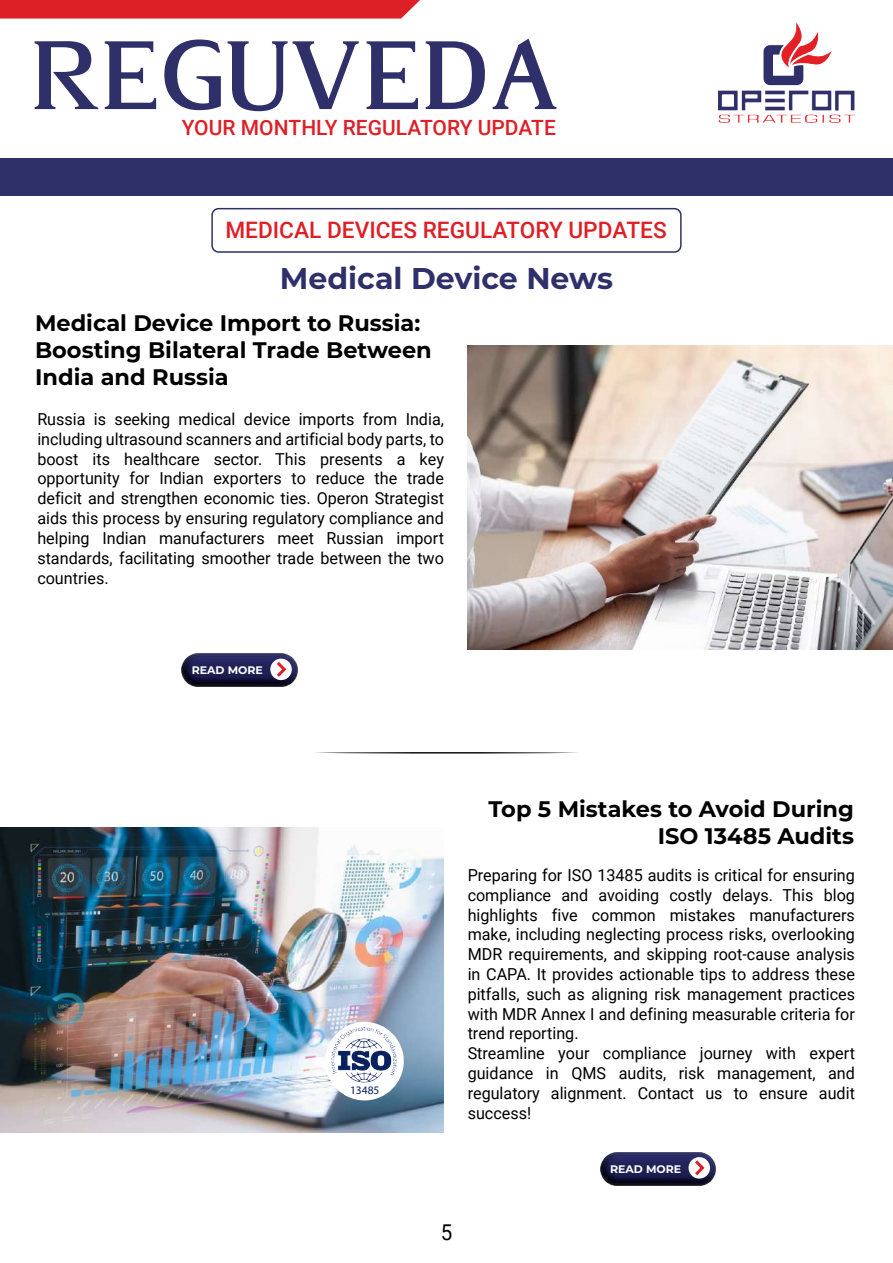
<style>
.page{position:relative;width:893px;height:1263px;background:#fff}
.page>*{position:absolute;margin:0;border:0;box-sizing:border-box;transform-origin:0 0}
.t1{font:300 96.75px "Alvarado Var";color:#2f306a}
.t2{font:700 30px "Montserrat";color:#2f306a}
.t3{font:500 22.65px "Roboto";color:#de2026}
.t4{font:700 22.5px/27px "Montserrat";color:#000}
.t5{font:21.75px "Roboto";color:#000;scale:.94 1}
.t6{font:500 21px "Roboto";color:#de2026}
.t7{font:16.5px/19.8px "Roboto";color:#000}
.t8{font:11.4px "Myriad Pro";color:#061f5c}
.t9{font:700 10.95px "Montserrat";color:#fff}
</style>
<div class="page">
<img style="left:719px;top:23px;width:136px;height:99px">
<div style="left:0;top:158px;width:893px;height:38px;background:#2f306a"></div>
<svg style="left:0;top:0;width:420px;height:19px"></svg>
<img style="left:182px;top:653px;width:115px;height:34px">
<svg style="left:270px;top:659px;width:22px;height:21px"></svg>
<svg style="left:274px;top:659px;width:14px;height:21px"></svg>
<img style="left:600px;top:1152px;width:115px;height:33px">
<svg style="left:688px;top:1157px;width:22px;height:21px"></svg>
<svg style="left:692px;top:1157px;width:15px;height:21px"></svg>
<svg style="left:315px;top:752px;width:263px;height:2px"></svg>
<div style="left:211px;top:208px;width:471px;height:45px;border:2px solid #2f306a;border-radius:6px"></div>
<img style="left:0;top:827px;width:444px;height:306px">
<div style="left:325px;top:1022px;width:79px;height:78px;background:#fff;border-radius:50%"></div>
<img style="left:328px;top:1026px;width:71px;height:56px">
<img style="left:468px;top:345px;width:425px;height:304px">
<h1 class="t1" style="left:31px;top:19px;width:531px">REGUVEDA</h1>
<p class="t6" style="left:182px;top:113px;width:376px">YOUR MONTHLY REGULATORY UPDATE</p>
<h3 class="t3" style="left:225px;top:214px;width:443px">MEDICAL DEVICES REGULATORY UPDATES</h3>
<h2 class="t2" style="left:280px;top:257px;width:335px">Medical Device News</h2>
<h3 class="t4" style="left:35px;top:309px;width:398px">Medical Device Import to Russia:<br>Boosting Bilateral Trade Between<br>India and Russia</h3>
<p class="t7" style="left:37px;top:409px;width:408px;text-align:justify">Russia is seeking medical device imports from India, including ultrasound scanners and artificial body parts, to boost its healthcare sector. This presents a key opportunity for Indian exporters to reduce the trade deficit and strengthen economic ties. Operon Strategist aids this process by ensuring regulatory compliance and helping Indian manufacturers meet Russian import standards, facilitating smoother trade between the two countries.</p>
<p class="t9" style="left:192px;top:662px;width:73px">READ MORE</p>
<p class="t8" style="left:350px;top:1083px;width:31px">13485</p>
<h3 class="t4" style="left:489px;top:795px;width:367px;text-align:right">Top 5 Mistakes to Avoid During<br>ISO 13485 Audits</h3>
<p class="t7" style="left:468px;top:864px;width:389px">Preparing for ISO 13485 audits is critical for ensuring compliance and avoiding costly delays. This blog highlights five common mistakes manufacturers make, including neglecting process risks, overlooking MDR requirements, and skipping root-cause analysis in CAPA. It provides actionable tips to address these pitfalls, such as aligning risk management practices with MDR Annex I and defining measurable criteria for trend reporting.<br>Streamline your compliance journey with expert guidance in QMS audits, risk management, and regulatory alignment. Contact us to ensure audit success!</p>
<p class="t9" style="left:610px;top:1161px;width:73px">READ MORE</p>
<h3 class="t5" style="left:441px;top:1217px;width:14px">5</h3>
</div>
